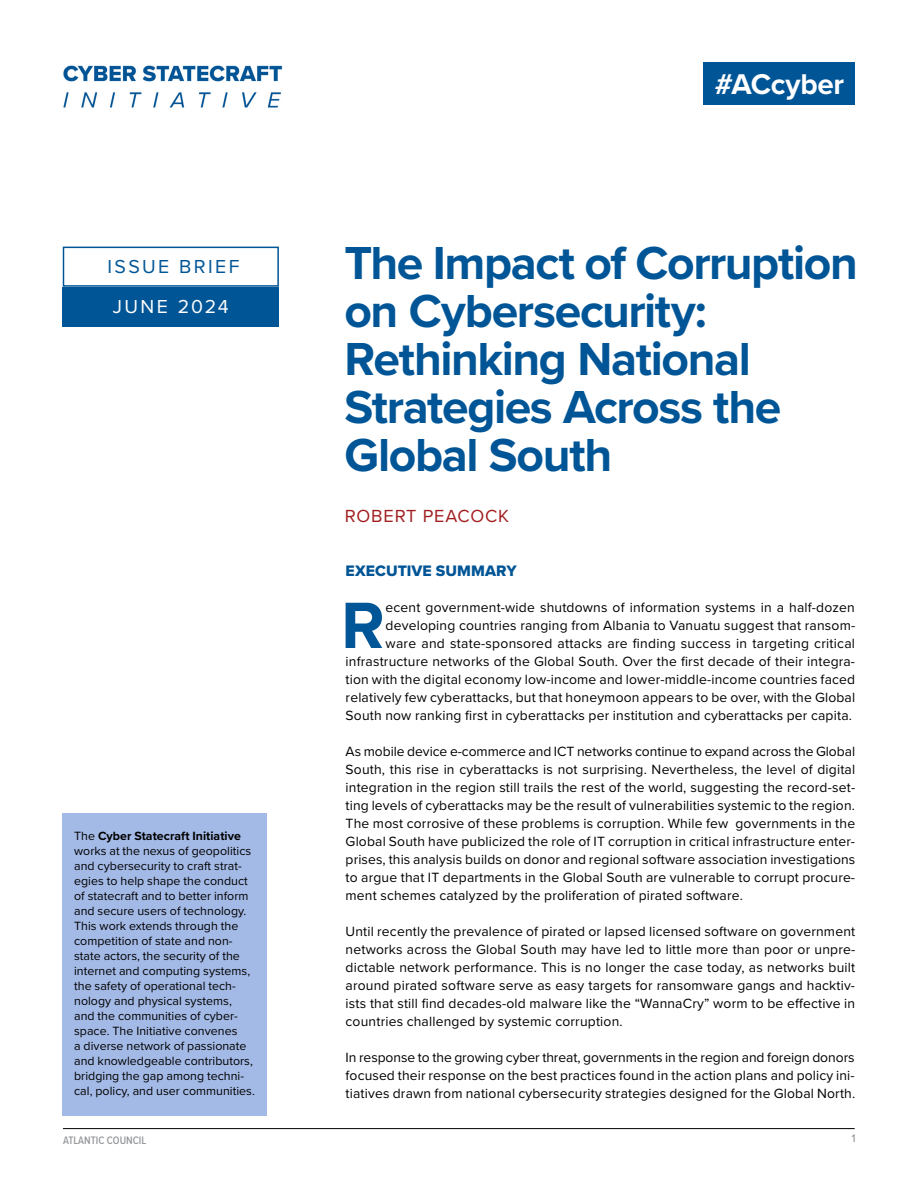
<style>
.page{position:relative;width:918px;height:1188px;background:#fff}
.page>*{position:absolute;margin:0;border:0;box-sizing:border-box;transform-origin:0 0}
.t1{font:700 67.8px "Proxima Nova";color:#005696}
.t2{font:700 48px/48px "Proxima Nova";letter-spacing:-.03em;color:#005596}
.t3{font:700 29.55px "Proxima Nova";letter-spacing:-.01em;color:#fff}
.t4{font:19.5px "Proxima Nova";letter-spacing:.125em;color:#005596}
.t5{font:19.5px "Proxima Nova";letter-spacing:.11em;color:#fff}
.t6{font:18.15px "Proxima Nova";letter-spacing:.04em;color:#a21e21}
.t7{font:15.75px "Proxima Nova Extrabld";letter-spacing:.005em;color:#005596}
.t8{font:13.8px/18px "Proxima Nova";letter-spacing:.015em;color:#000;text-align:justify}
.t9{font:12.3px/15px "Proxima Nova";letter-spacing:.005em;color:#000}
.t10{font:500 11.25px "Proxima Nova Cond";color:#8f9194}
.s1{font-weight:700}
</style>
<div class="page">
<hr style="left:63px;top:1128px;width:792px;height:1px;background:#000">
<div style="left:63px;top:813px;width:204px;height:302px;background:#a4bae6"></div>
<img style="left:63px;top:65px;width:219px;height:43px">
<div style="left:63px;top:287px;width:216px;height:40px;background:#005596"></div>
<div style="left:63px;top:247px;width:216px;height:40px;background:#fff;border:2px solid #005596"></div>
<div style="left:704px;top:63px;width:151px;height:42px;background:#005596"></div>
<h3 class="t4" style="left:107px;top:252px;width:133px">ISSUE BRIEF</h3>
<h3 class="t5" style="left:113px;top:292px;width:117px">JUNE 2024</h3>
<p class="t9" style="left:74px;top:828px;width:182px">The <span class="s1">Cyber Statecraft Initiative </span>works at the nexus of geopolitics and cybersecurity to craft strat&shy;egies to help shape the conduct of statecraft and to better inform and secure users of technology.<br>This work extends through the competition of state and non&shy;state actors, the security of the internet and computing systems, the safety of operational tech&shy;nology and physical systems, and the communities of cyber&shy;space. The Initiative convenes<br>a diverse network of passionate and knowledgeable contributors, bridging the gap among techni&shy;cal, policy, and user communities.</p>
<h3 class="t3" style="left:715px;top:62px;width:131px">#ACcyber</h3>
<h2 class="t2" style="left:344px;top:238px;width:515px">The Impact of Corruption on Cybersecurity:<br>Rethinking National<br>Strategies Across the<br>Global South</h2>
<h3 class="t6" style="left:345px;top:502px;width:166px">ROBERT PEACOCK</h3>
<p class="t7" style="left:346px;top:559px;width:173px">EXECUTIVE SUMMARY</p>
<h1 class="t1" style="left:341px;top:575px;width:45px">R</h1>
<p class="t8" style="left:346px;top:598px;width:511px;text-align:right">ecent government-wide shutdowns of information systems in a half-dozen developing countries ranging from Albania to Vanuatu suggest that ransom-<br>ware and state-sponsored attacks are finding success in targeting critical infrastructure networks of the Global South. Over the first decade of their integra&shy;tion with the digital economy low-income and lower-middle-income countries faced relatively few cyberattacks, but that honeymoon appears to be over, with the Global South now ranking first in cyberattacks per institution and cyberattacks per capita.</p>
<p class="t8" style="left:346px;top:742px;width:511px">As mobile device e-commerce and ICT networks continue to expand across the Global South, this rise in cyberattacks is not surprising. Nevertheless, the level of digital integration in the region still trails the rest of the world, suggesting the record-set&shy;ting levels of cyberattacks may be the result of vulnerabilities systemic to the region.<br>The most corrosive of these problems is corruption. While few governments in the Global South have publicized the role of IT corruption in critical infrastructure enter&shy;prises, this analysis builds on donor and regional software association investigations to argue that IT departments in the Global South are vulnerable to corrupt procure&shy;ment schemes catalyzed by the proliferation of pirated software.</p>
<p class="t8" style="left:346px;top:922px;width:511px">Until recently the prevalence of pirated or lapsed licensed software on government networks across the Global South may have led to little more than poor or unpre&shy;dictable network performance. This is no longer the case today, as networks built around pirated software serve as easy targets for ransomware gangs and hacktiv&shy;ists that still find decades-old malware like the “WannaCry” worm to be effective in countries challenged by systemic corruption.</p>
<p class="t8" style="left:346px;top:1048px;width:511px">In response to the growing cyber threat, governments in the region and foreign donors focused their response on the best practices found in the action plans and policy ini&shy;tiatives drawn from national cybersecurity strategies designed for the Global North.</p>
<p class="t10" style="left:63px;top:1132px;width:85px">ATLANTIC COUNCIL</p>
<p class="t10" style="left:852px;top:1130px;width:5px">1</p>
</div>
